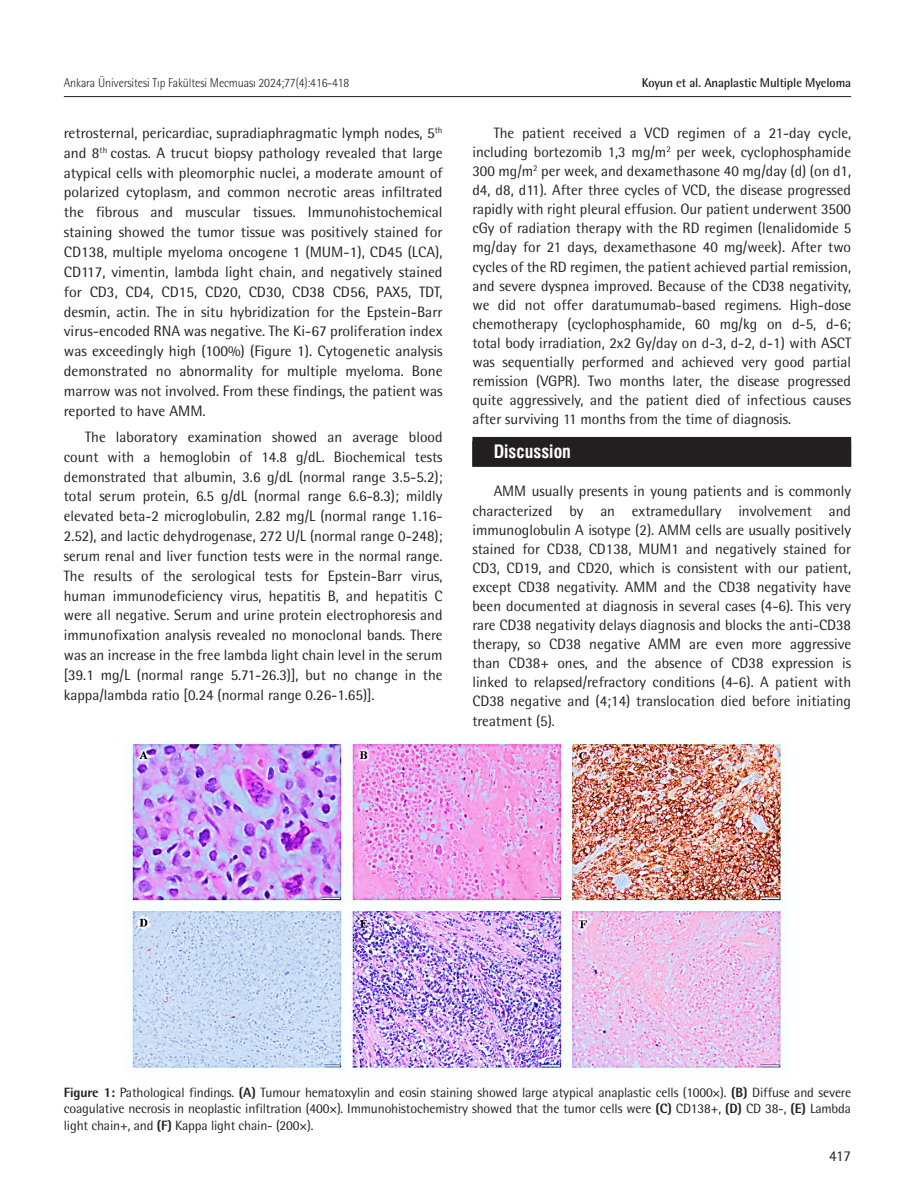
<style>
.page{position:relative;width:915px;height:1191px;background:#fff}
.page>*{position:absolute;margin:0;border:0;box-sizing:border-box;transform-origin:0 0}
.ANA_BASLIK{font:18px "Swiss Condensed Bold Tr";color:#fff}
.YAZI{font:15px/19.8px "Rotis Semi Sans Std";color:#231f20;text-align:justify}
.RESİM-ALTI{font:13.5px/16.2px "Rotis Semi Sans Std";letter-spacing:-.01em;color:#231f20;text-align:justify}
.t1{font:300 12.75px "Rotis Semi Sans Std";letter-spacing:-.01em;color:#231f20;scale:.95 1}
.t2{font:700 12.75px "Rotis Semi Sans Std";letter-spacing:-.01em;color:#231f20}
.s1{font-weight:800}
</style>
<div class="page">
<hr style="left:64px;top:96px;width:786px;height:1px;background:#231f20">
<div style="left:472px;top:437px;width:378px;height:30px;background:#231f20"></div>
<img style="left:132px;top:741px;width:649px;height:327px">
<p class="t1" style="left:64px;top:75px;width:302px">Ankara Üniversitesi Tıp Fakültesi Mecmuası 2024;77(4):416-418</p>
<p class="t2" style="left:641px;top:75px;width:211px">Koyun et al. Anaplastic Multiple Myeloma</p>
<p class="YAZI" style="left:64px;top:123px;width:380px">retrosternal, pericardiac, supradiaphragmatic lymph nodes, 5<sup>th </sup>and 8<sup>th</sup> costas. A trucut biopsy pathology revealed that large atypical cells with pleomorphic nuclei, a moderate amount of polarized cytoplasm, and common necrotic areas infiltrated the fibrous and muscular tissues. Immunohistochemical staining showed the tumor tissue was positively stained for CD138, multiple myeloma oncogene 1 (MUM-1), CD45 (LCA), CD117, vimentin, lambda light chain, and negatively stained for CD3, CD4, CD15, CD20, CD30, CD38 CD56, PAX5, TDT, desmin, actin. The in situ hybridization for the Epstein-Barr virus-encoded RNA was negative. The Ki-67 proliferation index was exceedingly high (100%) (Figure 1). Cytogenetic analysis demonstrated no abnormality for multiple myeloma. Bone marrow was not involved. From these findings, the patient was reported to have AMM.</p>
<p class="YAZI" style="left:64px;top:427px;width:380px;text-indent:21px">The laboratory examination showed an average blood count with a hemoglobin of 14.8 g/dL. Biochemical tests demonstrated that albumin, 3.6 g/dL (normal range 3.5-5.2); total serum protein, 6.5 g/dL (normal range 6.6-8.3); mildly elevated beta-2 microglobulin, 2.82 mg/L (normal range 1.16- 2.52), and lactic dehydrogenase, 272 U/L (normal range 0-248); serum renal and liver function tests were in the normal range.<br>The results of the serological tests for Epstein-Barr virus, human immunodeficiency virus, hepatitis B, and hepatitis C were all negative. Serum and urine protein electrophoresis and immunofixation analysis revealed no monoclonal bands. There was an increase in the free lambda light chain level in the serum [39.1 mg/L (normal range 5.71-26.3)], but no change in the kappa/lambda ratio [0.24 (normal range 0.26-1.65)].</p>
<p class="YAZI" style="left:472px;top:123px;width:380px;line-height:19px;text-indent:21px">The patient received a VCD regimen of a 21-day cycle, including bortezomib 1,3 mg/m<sup>2</sup> per week, cyclophosphamide 300 mg/m<sup>2</sup> per week, and dexamethasone 40 mg/day (d) (on d1, d4, d8, d11). After three cycles of VCD, the disease progressed rapidly with right pleural effusion. Our patient underwent 3500 cGy of radiation therapy with the RD regimen (lenalidomide 5 mg/day for 21 days, dexamethasone 40 mg/week). After two cycles of the RD regimen, the patient achieved partial remission, and severe dyspnea improved. Because of the CD38 negativity, we did not offer daratumumab-based regimens. High-dose chemotherapy (cyclophosphamide, 60 mg/kg on d-5, d-6; total body irradiation, 2x2 Gy/day on d-3, d-2, d-1) with ASCT was sequentially performed and achieved very good partial remission (VGPR). Two months later, the disease progressed quite aggressively, and the patient died of infectious causes after surviving 11 months from the time of diagnosis.</p>
<p class="ANA_BASLIK" style="left:493px;top:441px;width:79px">Discussion</p>
<p class="YAZI" style="left:472px;top:482px;width:380px;line-height:19px;text-indent:21px">AMM usually presents in young patients and is commonly characterized by an extramedullary involvement and immunoglobulin A isotype (2). AMM cells are usually positively stained for CD38, CD138, MUM1 and negatively stained for CD3, CD19, and CD20, which is consistent with our patient, except CD38 negativity. AMM and the CD38 negativity have been documented at diagnosis in several cases (4-6). This very rare CD38 negativity delays diagnosis and blocks the anti-CD38 therapy, so CD38 negative AMM are even more aggressive than CD38+ ones, and the absence of CD38 expression is linked to relapsed/refractory conditions (4-6). A patient with CD38 negative and (4;14) translocation died before initiating treatment (5).</p>
<p class="RESİM-ALTI" style="left:64px;top:1084px;width:788px"><span class="s1">Figure 1:</span> Pathological findings. <span class="s1">(A)</span> Tumour hematoxylin and eosin staining showed large atypical anaplastic cells (1000×). <span class="s1">(B)</span> Diffuse and severe coagulative necrosis in neoplastic infiltration (400×). Immunohistochemistry showed that the tumor cells were <span class="s1">(C)</span> CD138+, <span class="s1">(D)</span> CD 38-, <span class="s1">(E)</span> Lambda light chain+, and <span class="s1">(F)</span> Kappa light chain- (200×).</p>
<p class="YAZI" style="left:828px;top:1145px;width:23px">417</p>
</div>
